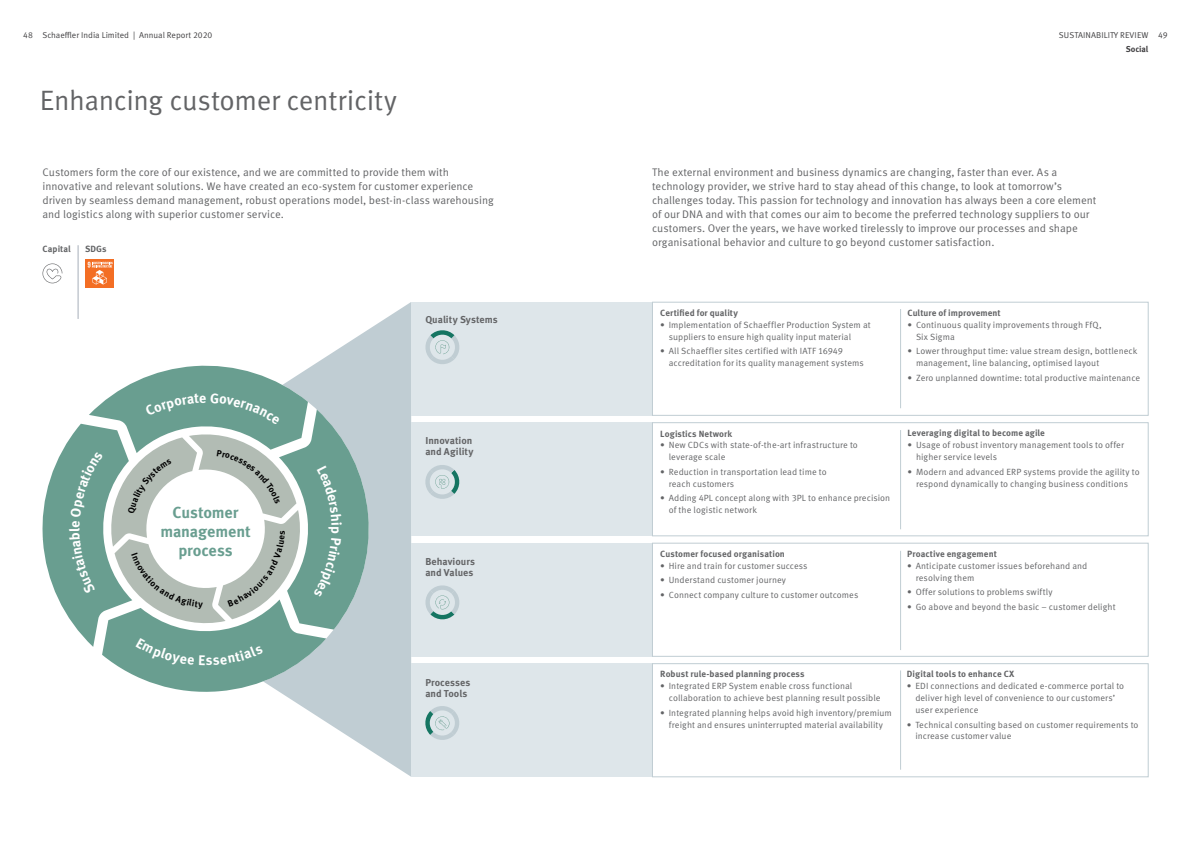
<style>
.page{position:relative;width:1191px;height:842px;background:#fff}
.page>*{position:absolute;margin:0;border:0;box-sizing:border-box;transform-origin:0 0}
.t1{font:28px "Schaeffler Meta";letter-spacing:-.015em;color:#636466}
.t2{font:700 16px/19px "Schaeffler Meta";letter-spacing:-.01em;color:#699e90;text-align:center}
.t3{font:700 14px "Schaeffler Meta";color:#fff}
.t4{font:11px/14px "Schaeffler Meta";letter-spacing:-.005em;color:#636466}
.t5{font:700 10px/11px "Schaeffler Meta";color:#636466}
.t6{font:9px/11.8px "Schaeffler Meta";letter-spacing:.005em;color:#636466}
.t7{font:700 9px "Schaeffler Meta";letter-spacing:.005em;color:#636466}
.t8{font:8.5px "Schaeffler Meta";color:#414042}
.t9{font:700 8.5px "Schaeffler Meta";letter-spacing:-.005em;color:#414042}
</style>
<div class="page">
<svg style="left:77px;top:302px;width:334px;height:475px"></svg>
<div style="left:411px;top:664px;width:241px;height:113px;background:#dee6ea"></div>
<div style="left:411px;top:543px;width:241px;height:113px;background:#dee6ea"></div>
<div style="left:411px;top:422px;width:241px;height:114px;background:#dee6ea"></div>
<div style="left:411px;top:302px;width:241px;height:113px;background:#dee6ea"></div>
<div style="left:652px;top:302px;width:496px;height:114px;border:1px solid #c0cdd3"></div>
<div style="left:652px;top:422px;width:496px;height:114px;border:1px solid #c0cdd3"></div>
<div style="left:652px;top:543px;width:496px;height:114px;border:1px solid #c0cdd3"></div>
<div style="left:652px;top:663px;width:496px;height:114px;border:1px solid #c0cdd3"></div>
<hr style="left:900px;top:430px;width:1px;height:99px;background:#c0cdd3">
<hr style="left:900px;top:551px;width:1px;height:99px;background:#c0cdd3">
<hr style="left:900px;top:670px;width:1px;height:100px;background:#c0cdd3">
<hr style="left:900px;top:309px;width:1px;height:99px;background:#c0cdd3">
<svg style="left:425px;top:706px;width:34px;height:34px"></svg>
<svg style="left:425px;top:330px;width:34px;height:34px"></svg>
<svg style="left:425px;top:465px;width:35px;height:34px"></svg>
<svg style="left:425px;top:585px;width:34px;height:35px"></svg>
<svg style="left:42px;top:263px;width:20px;height:20px"></svg>
<hr style="left:78px;top:245px;width:1px;height:74px;background:#a7aeb9">
<svg style="left:85px;top:259px;width:28px;height:29px"></svg>
<svg style="left:88px;top:262px;width:24px;height:22px"></svg>
<svg style="left:42px;top:363px;width:329px;height:332px"></svg>
<p class="t8" style="left:23px;top:30px;width:191px">48 Schaeffler India Limited | Annual Report 2020</p>
<p class="t8" style="left:1059px;top:30px;width:91px">SUSTAINABILITY REVIEW</p>
<p class="t9" style="left:1125px;top:43px;width:24px">Social</p>
<p class="t8" style="left:1158px;top:30px;width:11px">49</p>
<h1 class="t1" style="left:40px;top:84px;width:358px">Enhancing customer centricity</h1>
<p class="t4" style="left:43px;top:165px;width:453px">Customers form the core of our existence, and we are committed to provide them with innovative and relevant solutions. We have created an eco-system for customer experience driven by seamless demand management, robust operations model, best-in-class warehousing and logistics along with superior customer service.</p>
<p class="t7" style="left:43px;top:243px;width:30px">Capital</p>
<p class="t7" style="left:85px;top:243px;width:23px">SDGs</p>
<p class="t4" style="left:652px;top:165px;width:446px">The external environment and business dynamics are changing, faster than ever. As a technology provider, we strive hard to stay ahead of this change, to look at tomorrow’s challenges today. This passion for technology and innovation has always been a core element of our DNA and with that comes our aim to become the preferred technology suppliers to our customers. Over the years, we have worked tirelessly to improve our processes and shape organisational behavior and culture to go beyond customer satisfaction.</p>
<h3 class="t3" style="left:66px;top:532px;width:6px;rotate:-90deg">l</h3>
<h2 class="t2" style="left:160px;top:503px;width:92px">Customer management process</h2>
<h3 class="t3" style="left:345px;top:526px;width:9px;rotate:90deg">p</h3>
<p class="t5" style="left:425px;top:314px;width:74px">Quality Systems</p>
<p class="t5" style="left:425px;top:435px;width:50px">Innovation and Agility</p>
<p class="t5" style="left:425px;top:556px;width:51px">Behaviours and Values</p>
<p class="t7" style="left:660px;top:307px;width:79px">Certified for quality</p>
<p class="t6" style="left:669px;top:319px;width:203px;text-indent:-9px">• Implementation of Schaeffler Production System at suppliers to ensure high quality input material</p>
<p class="t6" style="left:669px;top:345px;width:196px;text-indent:-9px">• All Schaeffler sites certified with IATF 16949 accreditation for its quality management systems</p>
<p class="t7" style="left:907px;top:307px;width:95px">Culture of improvement</p>
<p class="t6" style="left:916px;top:319px;width:187px;text-indent:-9px">• Continuous quality improvements through FfQ,<br>Six Sigma</p>
<p class="t6" style="left:916px;top:345px;width:223px;text-indent:-9px">• Lower throughput time: value stream design, bottleneck management, line balancing, optimised layout</p>
<p class="t6" style="left:907px;top:372px;width:234px">• Zero unplanned downtime: total productive maintenance</p>
<p class="t7" style="left:660px;top:428px;width:73px">Logistics Network</p>
<p class="t6" style="left:669px;top:439px;width:190px;text-indent:-9px">• New CDCs with state-of-the-art infrastructure to leverage scale</p>
<p class="t6" style="left:669px;top:466px;width:159px;text-indent:-9px">• Reduction in transportation lead time to reach customers</p>
<p class="t6" style="left:669px;top:492px;width:223px;text-indent:-9px">• Adding 4PL concept along with 3PL to enhance precision of the logistic network</p>
<p class="t7" style="left:660px;top:548px;width:126px">Customer focused organisation</p>
<p class="t6" style="left:660px;top:560px;width:149px">• Hire and train for customer success</p>
<p class="t6" style="left:660px;top:574px;width:127px">• Understand customer journey</p>
<p class="t6" style="left:660px;top:589px;width:200px">• Connect company culture to customer outcomes</p>
<p class="t7" style="left:907px;top:428px;width:139px">Leveraging digital to become agile</p>
<p class="t6" style="left:916px;top:439px;width:209px;text-indent:-9px">• Usage of robust inventory management tools to offer higher service levels</p>
<p class="t6" style="left:907px;top:466px;width:234px;text-align:center">• Modern and advanced ERP systems provide the agility to respond dynamically to changing business conditions</p>
<p class="t7" style="left:907px;top:548px;width:91px">Proactive engagement</p>
<p class="t6" style="left:915px;top:560px;width:173px;text-indent:-9px">• Anticipate customer issues beforehand and resolving them</p>
<p class="t6" style="left:907px;top:586px;width:147px">• Offer solutions to problems swiftly</p>
<p class="t6" style="left:907px;top:601px;width:210px">• Go above and beyond the basic – customer delight</p>
<p class="t5" style="left:425px;top:677px;width:46px">Processes and Tools</p>
<p class="t7" style="left:660px;top:669px;width:146px">Robust rule-based planning process</p>
<p class="t6" style="left:669px;top:680px;width:213px;text-indent:-9px">• Integrated ERP System enable cross functional collaboration to achieve best planning result possible</p>
<p class="t6" style="left:660px;top:707px;width:233px;text-align:center">• Integrated planning helps avoid high inventory/premium freight and ensures uninterrupted material availability</p>
<p class="t7" style="left:907px;top:669px;width:109px">Digital tools to enhance CX</p>
<p class="t6" style="left:915px;top:680px;width:210px;text-indent:-9px">• EDI connections and dedicated e-commerce portal to deliver high level of convenience to our customers’ user experience</p>
<p class="t6" style="left:915px;top:719px;width:225px;text-indent:-9px">• Technical consulting based on customer requirements to increase customer value</p>
</div>
